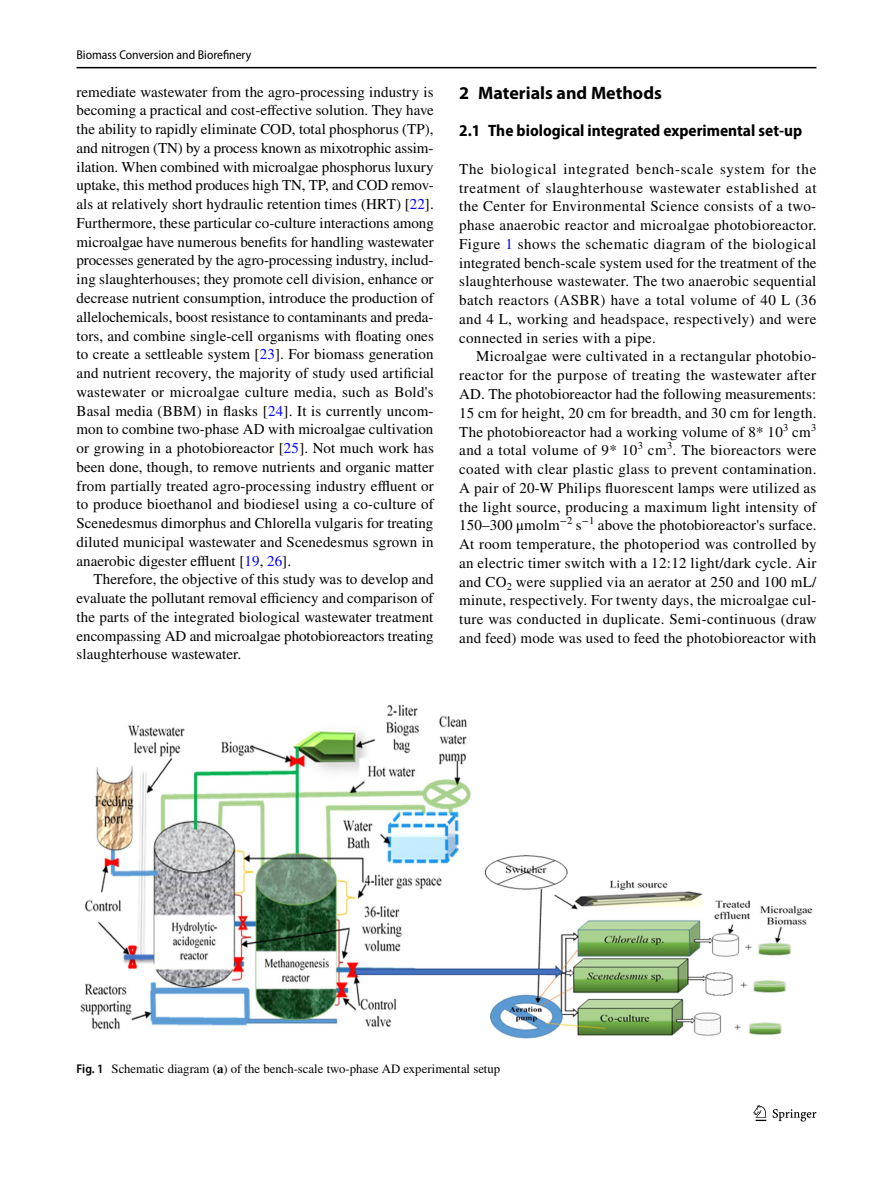
<style>
.page{position:relative;width:893px;height:1187px;background:#fff}
.page>*{position:absolute;margin:0;border:0;box-sizing:border-box;transform-origin:0 0}
.t1{font:700 18px "Myriad Pro";color:#000}
.t2{font:700 semi-condensed 16.5px "Myriad Pro";color:#000}
.t3{font:15px/18.8px "STIX";letter-spacing:.01em;color:#000;text-align:justify}
.t4{font:12.75px "STIX";color:#000}
.t5{font:semi-condensed 12.75px "Myriad Pro";color:#000}
.s1{color:#00f}
.s2{font-family:"Myriad Pro";font-weight:600;font-stretch:semi-condensed}
.s3{font-weight:700}
</style>
<div class="page">
<hr style="left:77px;top:67px;width:739px;height:1px;background:#000">
<svg style="left:753px;top:1105px;width:13px;height:15px"></svg>
<svg style="left:773px;top:1109px;width:43px;height:12px"></svg>
<img style="left:81px;top:704px;width:731px;height:334px">
<p class="t5" style="left:77px;top:48px;width:176px">Biomass Conversion and Biorefinery</p>
<p class="t3" style="left:77px;top:83px;width:359px">remediate wastewater from the agro-processing industry is becoming a practical and cost-effective solution. They have the ability to rapidly eliminate COD, total phosphorus (TP), and nitrogen (TN) by a process known as mixotrophic assim&shy;ilation. When combined with microalgae phosphorus luxury uptake, this method produces high TN, TP, and COD remov&shy;als at relatively short hydraulic retention times (HRT) [<span class="s1">22</span>].<br>Furthermore, these particular co-culture interactions among microalgae have numerous benefits for handling wastewater processes generated by the agro-processing industry, includ&shy;ing slaughterhouses; they promote cell division, enhance or decrease nutrient consumption, introduce the production of allelochemicals, boost resistance to contaminants and preda&shy;tors, and combine single-cell organisms with floating ones to create a settleable system [<span class="s1">23</span>]. For biomass generation and nutrient recovery, the majority of study used artificial wastewater or microalgae culture media, such as Bold's Basal media (BBM) in flasks [<span class="s1">24</span>]. It is currently uncom&shy;mon to combine two-phase AD with microalgae cultivation or growing in a photobioreactor [<span class="s1">25</span>]. Not much work has been done, though, to remove nutrients and organic matter from partially treated agro-processing industry effluent or to produce bioethanol and biodiesel using a co-culture of Scenedesmus dimorphus and Chlorella vulgaris for treating diluted municipal wastewater and Scenedesmus sgrown in anaerobic digester effluent [<span class="s1">19</span>, <span class="s1">26</span>].</p>
<p class="t3" style="left:77px;top:571px;width:359px;text-indent:17px">Therefore, the objective of this study was to develop and evaluate the pollutant removal efficiency and comparison of the parts of the integrated biological wastewater treatment encompassing AD and microalgae photobioreactors treating slaughterhouse wastewater.</p>
<p class="t1" style="left:459px;top:81px;width:204px">2 Materials and Methods</p>
<p class="t2" style="left:459px;top:122px;width:344px">2.1 The biological integrated experimental set‑up</p>
<p class="t3" style="left:459px;top:160px;width:359px">The biological integrated bench-scale system for the treatment of slaughterhouse wastewater established at the Center for Environmental Science consists of a two&shy;phase anaerobic reactor and microalgae photobioreactor.<br>Figure <span class="s1">1</span> shows the schematic diagram of the biological integrated bench-scale system used for the treatment of the slaughterhouse wastewater. The two anaerobic sequential batch reactors (ASBR) have a total volume of 40 L (36 and 4 L, working and headspace, respectively) and were connected in series with a pipe.</p>
<p class="t3" style="left:459px;top:348px;width:359px;text-indent:17px">Microalgae were cultivated in a rectangular photobio&shy;reactor for the purpose of treating the wastewater after AD. The photobioreactor had the following measurements:<br>15 cm for height, 20 cm for breadth, and 30 cm for length.<br>The photobioreactor had a working volume of 8* 10<sup>3</sup> cm<sup>3 </sup>and a total volume of 9* 10<sup>3</sup> cm<sup>3</sup>. The bioreactors were coated with clear plastic glass to prevent contamination.<br>A pair of 20-W Philips fluorescent lamps were utilized as the light source, producing a maximum light intensity of 150–300 μmolm<sup>−2</sup> s<sup>−1</sup> above the photobioreactor's surface.<br>At room temperature, the photoperiod was controlled by an electric timer switch with a 12:12 light/dark cycle. Air and CO<sub>2</sub> were supplied via an aerator at 250 and 100 mL/ minute, respectively. For twenty days, the microalgae cul&shy;ture was conducted in duplicate. Semi-continuous (draw and feed) mode was used to feed the photobioreactor with</p>
<p class="t4" style="left:77px;top:1060px;width:425px"><span class="s2">Fig. 1</span> Schematic diagram (<span class="s3">a</span>) of the bench-scale two-phase AD experimental setup</p>
</div>
